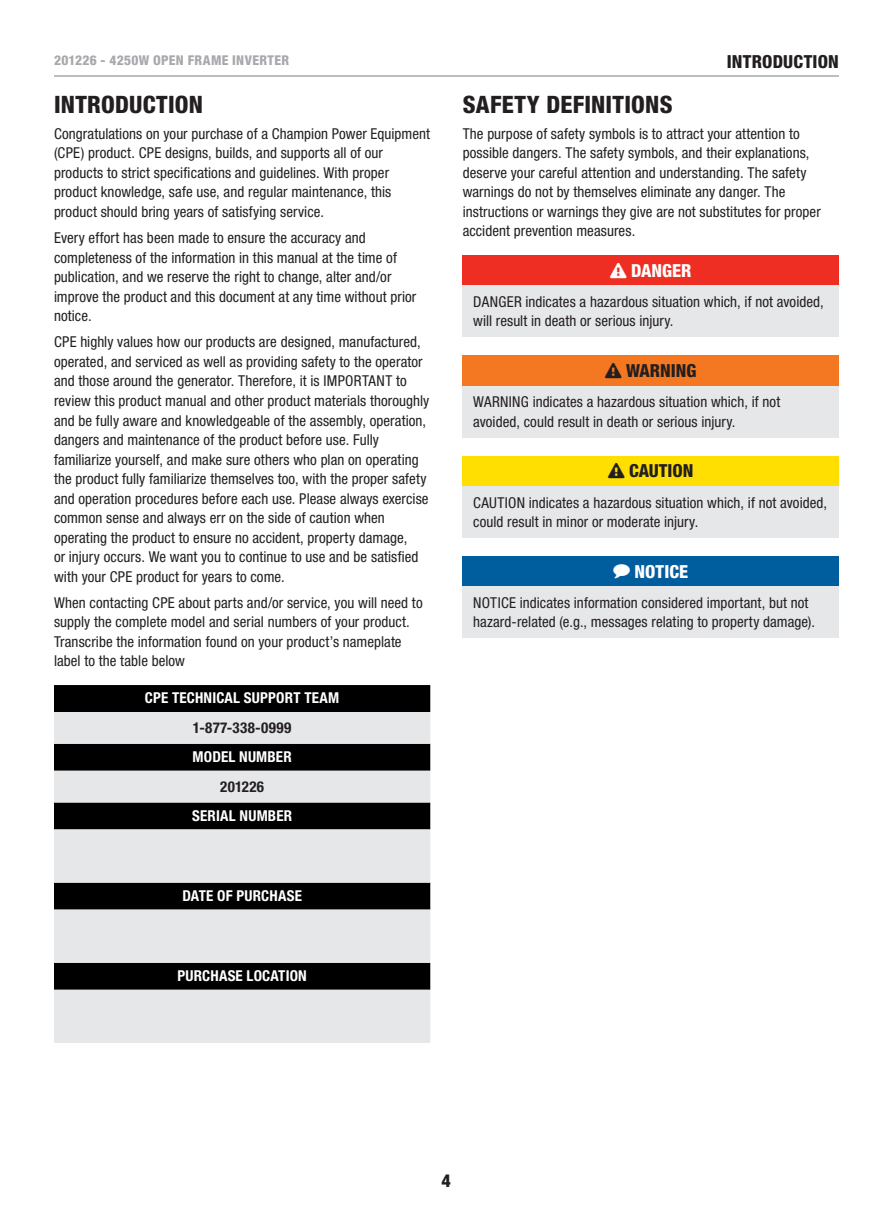
<style>
.page{position:relative;width:893px;height:1212px;background:#fff}
.page>*{position:absolute;margin:0;border:0;box-sizing:border-box;transform-origin:0 0}
.Section_Title{font:800 condensed 24px "Helvetica Neue LT Std";letter-spacing:.01em;color:#231f20}
.t1{font:800 condensed 18px "Helvetica Neue LT Std";color:#231f20}
.t2{font:800 condensed 18px "Helvetica Neue LT Std";color:#fff}
.Body{font:condensed 15px/19.5px "Helvetica Neue LT Std";letter-spacing:.005em;color:#231f20}
.Body-2{font:700 condensed 15px "Helvetica Neue LT Std";letter-spacing:.01em;color:#fff}
.Unordered_Check_List{font:700 condensed 15px "Helvetica Neue LT Std";letter-spacing:.025em;color:#231f20}
.t3{font:800 condensed 13.5px "Helvetica Neue LT Std";letter-spacing:.025em;color:#a8a9ad}
</style>
<div class="page">
<hr style="left:54px;top:75px;width:785px;height:2px;background:#a8a9ad">
<div style="left:463px;top:255px;width:376px;height:30px;background:#ee2e22"></div>
<div style="left:463px;top:285px;width:376px;height:52px;background:#e6e7e9"></div>
<div style="left:463px;top:355px;width:376px;height:31px;background:#f47721"></div>
<div style="left:463px;top:386px;width:376px;height:51px;background:#e6e7e9"></div>
<div style="left:463px;top:456px;width:376px;height:30px;background:#ffdf01"></div>
<div style="left:463px;top:486px;width:376px;height:51px;background:#e6e7e9"></div>
<div style="left:463px;top:556px;width:376px;height:31px;background:#005e9e"></div>
<div style="left:463px;top:587px;width:376px;height:51px;background:#e6e7e9"></div>
<div style="left:54px;top:685px;width:376px;height:27px;background:#000"></div>
<svg style="left:54px;top:712px;width:376px;height:331px;background:#9c9c9e"></svg>
<p class="t3" style="left:54px;top:52px;width:116px">201226 - 4250W OPEN</p>
<p class="t3" style="left:188px;top:52px;width:17px">FRAME</p>
<p class="t3" style="left:232px;top:52px;width:29px">INVERTER</p>
<p class="t1" style="left:727px;top:50px;width:16px">INTRODUCTION</p>
<p class="Section_Title" style="left:54px;top:89px;width:151px">INTRODUCTION</p>
<p class="Body" style="left:54px;top:124px;width:378px">Congratulations on your purchase of a Champion Power Equipment (CPE) product. CPE designs, builds, and supports all of our products to strict specifications and guidelines. With proper product knowledge, safe use, and regular maintenance, this product should bring years of satisfying service.</p>
<p class="Body" style="left:54px;top:228px;width:364px">Every effort has been made to ensure the accuracy and completeness of the information in this manual at the time of publication, and we reserve the right to change, alter and/or improve the product and this document at any time without prior notice.</p>
<p class="Body" style="left:54px;top:332px;width:377px">CPE highly values how our products are designed, manufactured, operated, and serviced as well as providing safety to the operator and those around the generator. Therefore, it is IMPORTANT to review this product manual and other product materials thoroughly and be fully aware and knowledgeable of the assembly, operation, dangers and maintenance of the product before use. Fully familiarize yourself, and make sure others who plan on operating the product fully familiarize themselves too, with the proper safety and operation procedures before each use. Please always exercise common sense and always err on the side of caution when operating the product to ensure no accident, property damage,<br>or injury occurs. We want you to continue to use and be satisfied with your CPE product for years to come.</p>
<p class="Body" style="left:54px;top:593px;width:370px">When contacting CPE about parts and/or service, you will need to supply the complete model and serial numbers of your product.<br>Transcribe the information found on your product’s nameplate label to the table below</p>
<p class="Body-2" style="left:145px;top:689px;width:196px">CPE TECHNICAL SUPPORT TEAM</p>
<p class="Unordered_Check_List" style="left:193px;top:719px;width:100px">1-877-338-0999</p>
<p class="Body-2" style="left:193px;top:747px;width:101px">MODEL NUMBER</p>
<p class="Unordered_Check_List" style="left:220px;top:777px;width:45px">201226</p>
<p class="Body-2" style="left:192px;top:806px;width:101px">SERIAL NUMBER</p>
<p class="Body-2" style="left:182px;top:886px;width:121px">DATE OF PURCHASE</p>
<p class="Body-2" style="left:177px;top:966px;width:131px">PURCHASE LOCATION</p>
<p class="Section_Title" style="left:463px;top:89px;width:211px">SAFETY DEFINITIONS</p>
<p class="Body" style="left:463px;top:124px;width:360px">The purpose of safety symbols is to attract your attention to possible dangers. The safety symbols, and their explanations, deserve your careful attention and understanding. The safety warnings do not by themselves eliminate any danger. The instructions or warnings they give are not substitutes for proper accident prevention measures.</p>
<p class="t2" style="left:610px;top:259px;width:83px">❑ DANGER</p>
<p class="Body" style="left:473px;top:292px;width:352px">DANGER indicates a hazardous situation which, if not avoided, will result in death or serious injury.</p>
<p class="t1" style="left:605px;top:359px;width:93px">❑ WARNING</p>
<p class="Body" style="left:473px;top:392px;width:309px">WARNING indicates a hazardous situation which, if not avoided, could result in death or serious injury.</p>
<p class="t1" style="left:608px;top:460px;width:87px">❑ CAUTION</p>
<p class="Body" style="left:473px;top:492px;width:355px">CAUTION indicates a hazardous situation which, if not avoided, could result in minor or moderate injury.</p>
<p class="t2" style="left:613px;top:560px;width:76px">◆ NOTICE</p>
<p class="Body" style="left:473px;top:593px;width:343px">NOTICE indicates information considered important, but not hazard-related (e.g., messages relating to property damage).</p>
<p class="t1" style="left:442px;top:1169px;width:11px">4</p>
</div>
